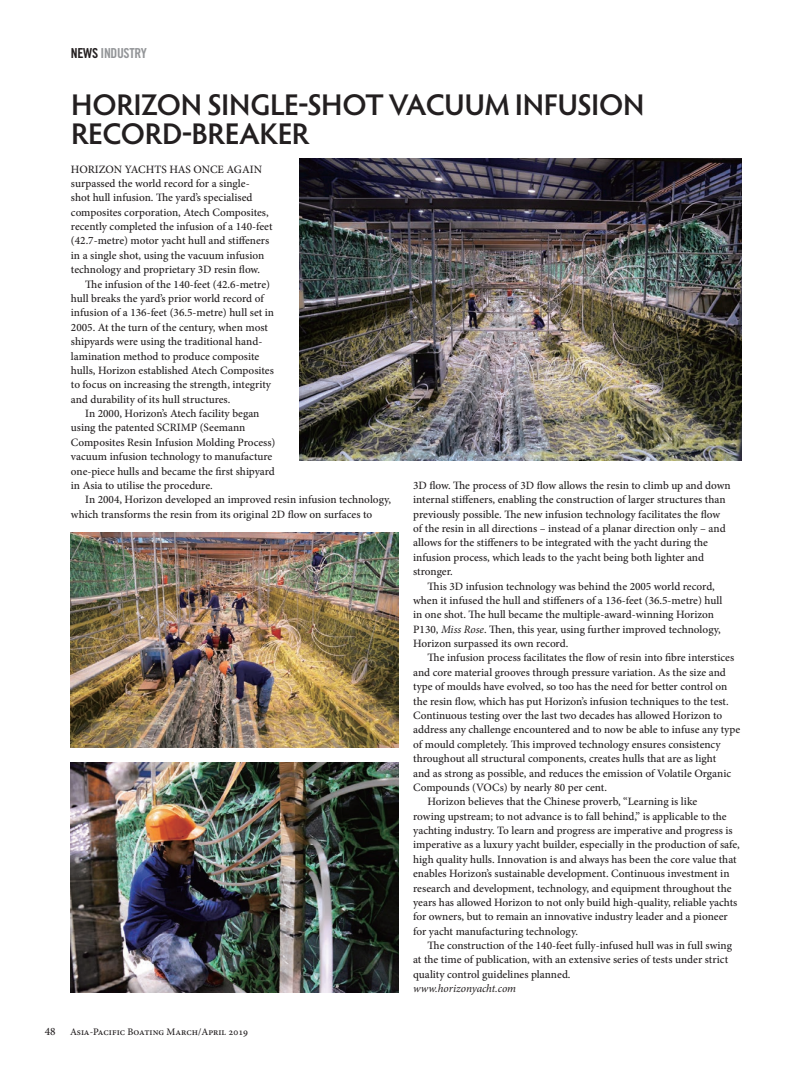
<style>
.page{position:relative;width:812px;height:1074px;background:#fff}
.page>*{position:absolute;margin:0;border:0;box-sizing:border-box;transform-origin:0 0}
._02_FOB_Title_24{font:600 30px/28.8px "Hypatia Sans Pro";letter-spacing:-.02em;color:#231f20}
.t1{font:13.75px "Trade Gothic Bold Cond Twenty";letter-spacing:-.025em;color:#939598}
._04_Body_Text_-_Inde{font:500 11.25px/14.4px "Minion Pro";color:#231f20}
._04_Body_Text_-_Inde-2{font:italic 11.25px "Minion Pro";letter-spacing:-.005em;color:#231f20}
.t2{font:500 10px "Minion Pro";color:#231f20}
.s1{color:#231f20}
.s2{font-weight:400;font-style:italic}
</style>
<div class="page">
<img style="left:299px;top:158px;width:442px;height:302px">
<img style="left:70px;top:532px;width:329px;height:216px">
<img style="left:70px;top:762px;width:329px;height:230px">
<p class="t1" style="left:71px;top:44px;width:77px"><span class="s1">NEWS</span> INDUSTRY</p>
<p class="_02_FOB_Title_24" style="left:71px;top:89px;width:574px">HORIZON SINGLE-SHOT VACUUM INFUSION<br>RECORD-BREAKER</p>
<p class="_04_Body_Text_-_Inde" style="left:71px;top:162px;width:203px">HORIZON YACHTS HAS ONCE AGAIN surpassed the world record for a single-<br>shot hull infusion. The yard’s specialised composites corporation, Atech Composites, recently completed the infusion of a 140-feet (42.7-metre) motor yacht hull and stiffeners in a single shot, using the vacuum infusion technology and proprietary 3D resin flow.</p>
<p class="_04_Body_Text_-_Inde" style="left:71px;top:277px;width:205px;text-indent:14px">The infusion of the 140-feet (42.6-metre) hull breaks the yard’s prior world record of infusion of a 136-feet (36.5-metre) hull set in 2005. At the turn of the century, when most shipyards were using the traditional hand&shy;lamination method to produce composite hulls, Horizon established Atech Composites to focus on increasing the strength, integrity and durability of its hull structures.</p>
<p class="_04_Body_Text_-_Inde" style="left:71px;top:406px;width:206px;text-indent:14px">In 2000, Horizon’s Atech facility began using the patented SCRIMP (Seemann Composites Resin Infusion Molding Process) vacuum infusion technology to manufacture one-piece hulls and became the first shipyard in Asia to utilise the procedure.</p>
<p class="_04_Body_Text_-_Inde" style="left:71px;top:492px;width:322px;text-indent:14px">In 2004, Horizon developed an improved resin infusion technology, which transforms the resin from its original 2D flow on surfaces to</p>
<p class="_04_Body_Text_-_Inde" style="left:413px;top:478px;width:319px">3D flow. The process of 3D flow allows the resin to climb up and down internal stiffeners, enabling the construction of larger structures than previously possible. The new infusion technology facilitates the flow of the resin in all directions – instead of a planar direction only – and allows for the stiffeners to be integrated with the yacht during the infusion process, which leads to the yacht being both lighter and stronger.</p>
<p class="_04_Body_Text_-_Inde" style="left:413px;top:579px;width:310px;text-indent:14px">This 3D infusion technology was behind the 2005 world record, when it infused the hull and stiffeners of a 136-feet (36.5-metre) hull in one shot. The hull became the multiple-award-winning Horizon P130, <span class="s2">Miss Rose</span>. Then, this year, using further improved technology, Horizon surpassed its own record.</p>
<p class="_04_Body_Text_-_Inde" style="left:413px;top:650px;width:328px;text-indent:14px">The infusion process facilitates the flow of resin into fibre interstices and core material grooves through pressure variation. As the size and type of moulds have evolved, so too has the need for better control on the resin flow, which has put Horizon’s infusion techniques to the test.<br>Continuous testing over the last two decades has allowed Horizon to address any challenge encountered and to now be able to infuse any type of mould completely. This improved technology ensures consistency throughout all structural components, creates hulls that are as light<br>and as strong as possible, and reduces the emission of Volatile Organic Compounds (VOCs) by nearly 80 per cent.</p>
<p class="_04_Body_Text_-_Inde" style="left:413px;top:794px;width:328px;text-indent:14px">Horizon believes that the Chinese proverb, “Learning is like<br>rowing upstream; to not advance is to fall behind,” is applicable to the yachting industry. To learn and progress are imperative and progress is imperative as a luxury yacht builder, especially in the production of safe, high quality hulls. Innovation is and always has been the core value that enables Horizon’s sustainable development. Continuous investment in research and development, technology, and equipment throughout the years has allowed Horizon to not only build high-quality, reliable yachts for owners, but to remain an innovative industry leader and a pioneer for yacht manufacturing technology.</p>
<p class="_04_Body_Text_-_Inde" style="left:413px;top:938px;width:320px;text-indent:14px">The construction of the 140-feet fully-infused hull was in full swing at the time of publication, with an extensive series of tests under strict quality control guidelines planned.</p>
<p class="_04_Body_Text_-_Inde-2" style="left:413px;top:981px;width:104px">www.horizonyacht.com</p>
<p class="_04_Body_Text_-_Inde" style="left:45px;top:1024px;width:12px">48</p>
<p class="t2" style="left:70px;top:1025px;width:180px">Asia-Pacific Boating March/April 2019</p>
</div>
